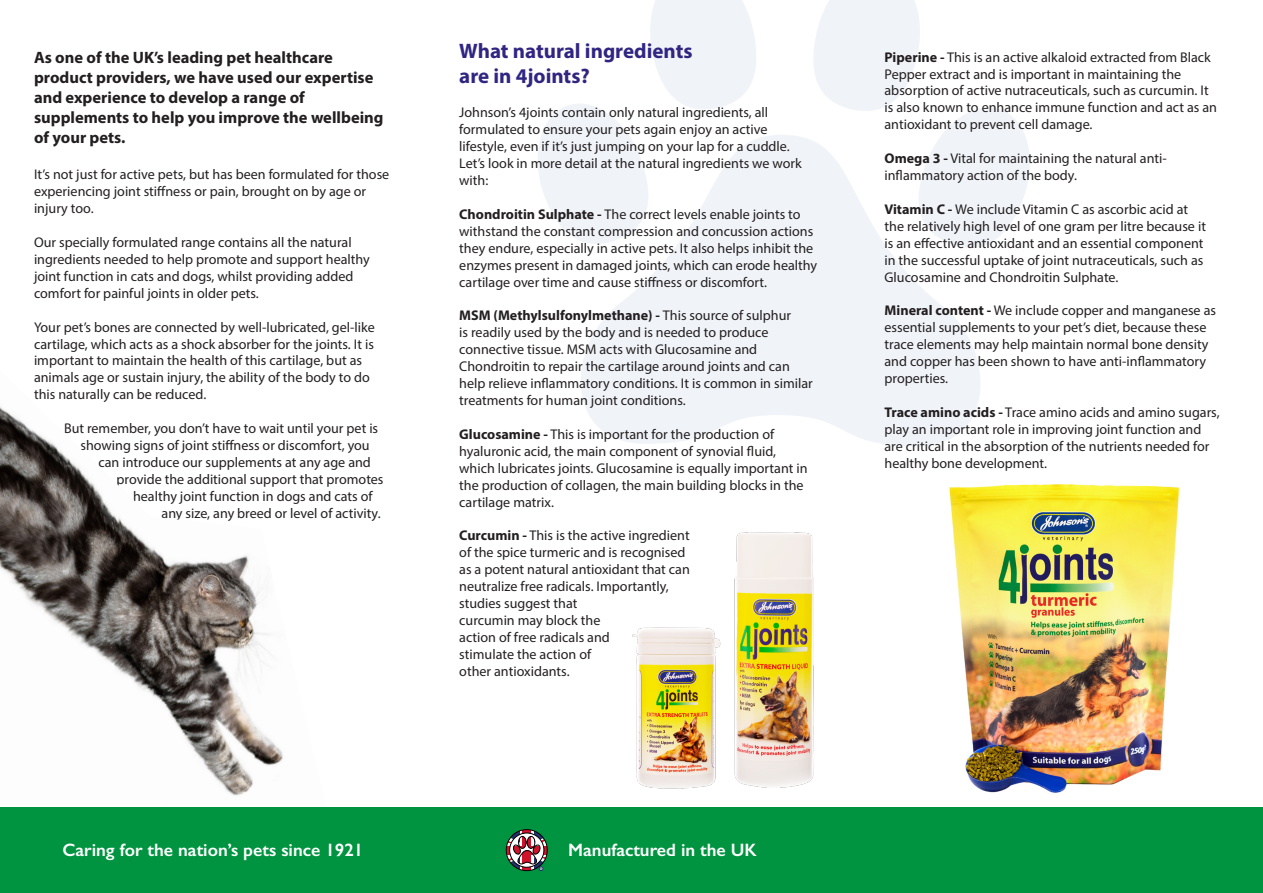
<style>
.page{position:relative;width:1263px;height:893px;background:#fff}
.page>*{position:absolute;margin:0;border:0;box-sizing:border-box;transform-origin:0 0}
.Heading{font:700 21px/25.2px "Myriad Pro";color:#302682}
.t1{font:600 18px "Gill Sans";color:#fff}
.t2{font:700 16.5px/19.8px "Myriad Pro";color:#231f20}
.t3{font:14.1px/17px "Myriad Pro";color:#231f20}
.s1{font-weight:700}
</style>
<div class="page">
<div style="left:0;top:808px;width:1263px;height:85px;background:#009440"></div>
<svg style="left:581px;top:135px;width:399px;height:311px;fill:#f0f3f8"></svg>
<svg style="left:538px;top:0;width:224px;height:252px"></svg>
<svg style="left:808px;top:0;width:222px;height:256px"></svg>
<img style="left:949px;top:484px;width:231px;height:309px">
<img style="left:0;top:406px;width:283px;height:390px">
<img style="left:734px;top:532px;width:80px;height:256px">
<img style="left:632px;top:627px;width:89px;height:162px">
<svg style="left:506px;top:829px;width:42px;height:42px"></svg>
<p class="t2" style="left:34px;top:47px;width:351px">As one of the UK’s leading pet healthcare product providers, we have used our expertise and experience to develop a range of supplements to help you improve the wellbeing of your pets.</p>
<p class="t3" style="left:34px;top:166px;width:357px">It’s not just for active pets, but has been formulated for those experiencing joint stiffness or pain, brought on by age or injury too.</p>
<p class="t3" style="left:34px;top:234px;width:337px">Our specially formulated range contains all the natural ingredients needed to help promote and support healthy joint function in cats and dogs, whilst providing added comfort for painful joints in older pets.</p>
<p class="t3" style="left:34px;top:318px;width:342px">Your pet’s bones are connected by well-lubricated, gel-like cartilage, which acts as a shock absorber for the joints. It is important to maintain the health of this cartilage, but as animals age or sustain injury, the ability of the body to do this naturally can be reduced.</p>
<p class="t3" style="left:64px;top:420px;width:316px">But remember, you don’t have to wait until your pet is</p>
<p class="t3" style="left:81px;top:437px;width:291px">showing signs of joint stiffness or discomfort, you</p>
<p class="t3" style="left:99px;top:454px;width:274px">can introduce our supplements at any age and</p>
<p class="t3" style="left:117px;top:470px;width:269px">provide the additional support that promotes</p>
<p class="t3" style="left:133px;top:487px;width:241px">healthy joint function in dogs and cats of</p>
<p class="t3" style="left:162px;top:504px;width:221px">any size, any breed or level of activity.</p>
<p class="Heading" style="left:459px;top:38px;width:235px">What natural ingredients are in 4joints?</p>
<p class="t3" style="left:459px;top:104px;width:344px">Johnson’s 4joints contain only natural ingredients, all formulated to ensure your pets again enjoy an active lifestyle, even if it’s just jumping on your lap for a cuddle.<br>Let’s look in more detail at the natural ingredients we work with:</p>
<p class="t3" style="left:459px;top:205px;width:359px"><span class="s1">Chondroitin Sulphate -</span> The correct levels enable joints to withstand the constant compression and concussion actions they endure, especially in active pets. It also helps inhibit the enzymes present in damaged joints, which can erode healthy cartilage over time and cause stiffness or discomfort.</p>
<p class="t3" style="left:459px;top:307px;width:355px"><span class="s1">MSM (Methylsulfonylmethane) -</span> This source of sulphur<br>is readily used by the body and is needed to produce connective tissue. MSM acts with Glucosamine and Chondroitin to repair the cartilage around joints and can help relieve inflammatory conditions. It is common in similar treatments for human joint conditions.</p>
<p class="t3" style="left:459px;top:425px;width:350px"><span class="s1">Glucosamine -</span> This is important for the production of hyaluronic acid, the main component of synovial fluid, which lubricates joints. Glucosamine is equally important in the production of collagen, the main building blocks in the cartilage matrix.</p>
<p class="t3" style="left:459px;top:527px;width:232px"><span class="s1">Curcumin -</span> This is the active ingredient of the spice turmeric and is recognised as a potent natural antioxidant that can neutralize free radicals. Importantly, studies suggest that<br>curcumin may block the<br>action of free radicals and<br>stimulate the action of<br>other antioxidants.</p>
<p class="t1" style="left:63px;top:838px;width:302px">Caring for the nation’s pets since 1921</p>
<p class="t1" style="left:568px;top:838px;width:190px">Manufactured in the UK</p>
<p class="t3" style="left:884px;top:48px;width:334px"><span class="s1">Piperine -</span> This is an active alkaloid extracted from Black Pepper extract and is important in maintaining the absorption of active nutraceuticals, such as curcumin. It is also known to enhance immune function and act as an antioxidant to prevent cell damage.</p>
<p class="t3" style="left:884px;top:150px;width:284px"><span class="s1">Omega 3 -</span> Vital for maintaining the natural anti&shy;inflammatory action of the body.</p>
<p class="t3" style="left:884px;top:200px;width:323px"><span class="s1">Vitamin C -</span> We include Vitamin C as ascorbic acid at the relatively high level of one gram per litre because it is an effective antioxidant and an essential component in the successful uptake of joint nutraceuticals, such as Glucosamine and Chondroitin Sulphate.</p>
<p class="t3" style="left:884px;top:302px;width:333px"><span class="s1">Mineral content -</span> We include copper and manganese as essential supplements to your pet’s diet, because these trace elements may help maintain normal bone density and copper has been shown to have anti-inflammatory properties.</p>
<p class="t3" style="left:884px;top:403px;width:337px"><span class="s1">Trace amino acids -</span> Trace amino acids and amino sugars, play an important role in improving joint function and are critical in the absorption of the nutrients needed for healthy bone development.</p>
</div>
